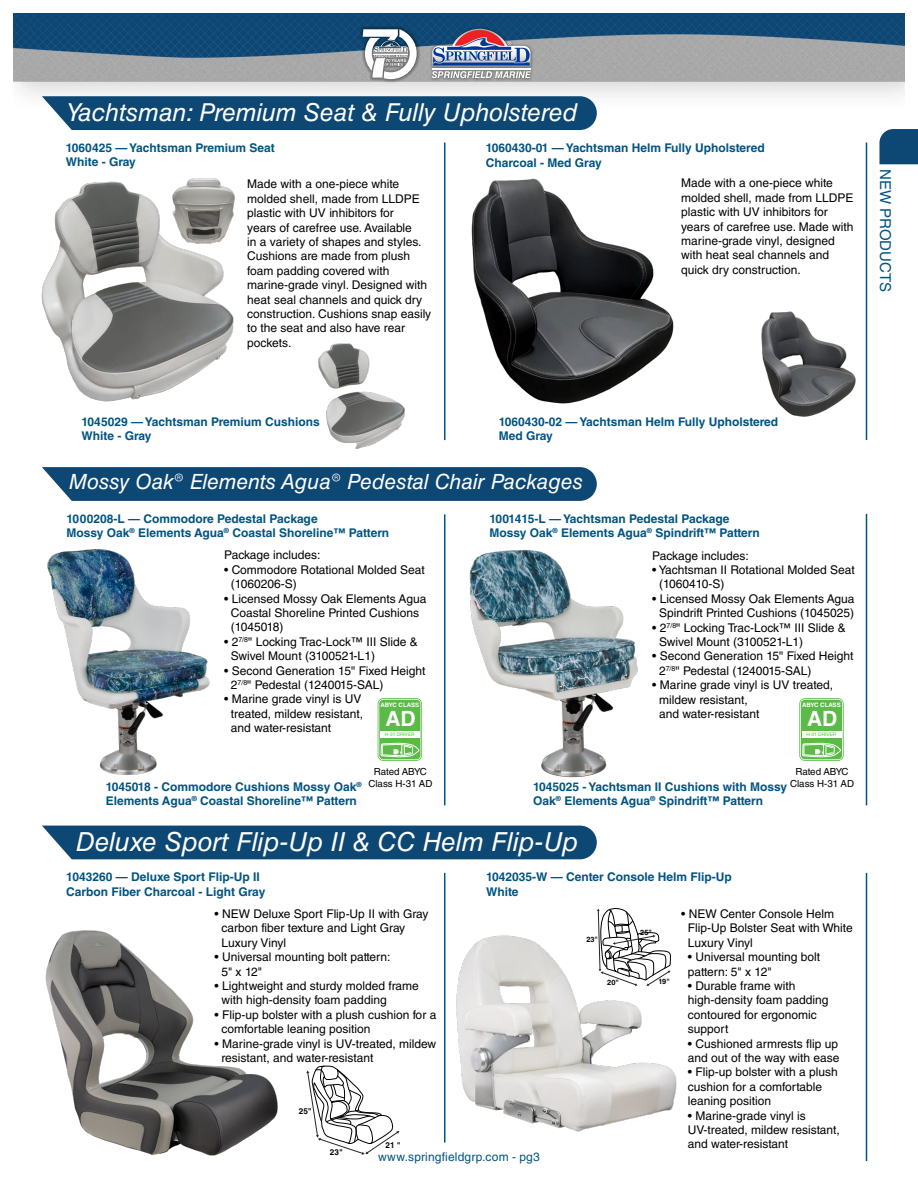
<style>
.page{position:relative;width:918px;height:1188px;background:#fff}
.page>*{position:absolute;margin:0;border:0;box-sizing:border-box;transform-origin:0 0}
.t1{font:italic 26.25px "Helvetica LT Std";color:#fff}
.t2{font:italic 24.75px "Helvetica LT Std";color:#fff}
.t3{font:italic 21px "Helvetica LT Std";color:#fff}
.t4{font:700 21px "Helvetica LT Std";color:#fff}
.t5{font:15px "Helvetica LT Std";color:#005482}
.t6{font:12px/14.4px "Helvetica LT Std";color:#000}
.t7{font:700 12px/14.4px "Helvetica LT Std";color:#005482}
.t8{font:12px "Helvetica LT Std";letter-spacing:.015em;color:#005482}
.t9{font:9.75px/11.7px "Helvetica LT Std";color:#000;text-align:center}
.t10{font:700 8.1px "Helvetica LT Std";color:#000}
.t11{font:700 7.35px "Helvetica LT Std";color:#000}
.t12{font:700 6.15px "Helvetica LT Std";color:#fff}
.t13{font:4.8px "Helvetica LT Std";color:#5bba48}
.s1{font-family:"Helvetica"}
</style>
<div class="page">
<img style="left:14px;top:14px;width:890px;height:137px">
<img style="left:41px;top:181px;width:193px;height:221px">
<img style="left:456px;top:935px;width:221px;height:197px">
<img style="left:45px;top:930px;width:233px;height:226px">
<svg style="left:306px;top:1066px;width:93px;height:89px"></svg>
<svg style="left:597px;top:908px;width:74px;height:78px"></svg>
<img style="left:47px;top:549px;width:163px;height:226px">
<img style="left:469px;top:550px;width:169px;height:228px">
<img style="left:761px;top:311px;width:95px;height:106px">
<img style="left:471px;top:178px;width:203px;height:226px">
<img style="left:172px;top:178px;width:63px;height:69px">
<img style="left:318px;top:343px;width:87px;height:106px">
<div style="left:429px;top:26px;width:105px;height:55px;background:#000;opacity:.5"></div>
<svg style="left:432px;top:29px;width:99px;height:49px;background:#8488a4"></svg>
<div style="left:359px;top:26px;width:61px;height:57px;background:#000;opacity:.75"></div>
<svg style="left:363px;top:29px;width:54px;height:50px"></svg>
<hr style="left:374px;top:54px;width:34px;height:1px;background:#fff">
<hr style="left:444px;top:142px;width:1px;height:298px;background:#005482">
<hr style="left:444px;top:514px;width:1px;height:291px;background:#005482">
<hr style="left:866px;top:514px;width:1px;height:291px;background:#005482">
<hr style="left:444px;top:873px;width:1px;height:270px;background:#005482">
<hr style="left:866px;top:873px;width:1px;height:288px;background:#005482">
<hr style="left:866px;top:142px;width:1px;height:298px;background:#005482">
<svg style="left:378px;top:698px;width:44px;height:63px"></svg>
<svg style="left:378px;top:699px;width:43px;height:62px;background:#74c464"></svg>
<div style="left:380px;top:731px;width:40px;height:7px;background:#fff"></div>
<svg style="left:799px;top:698px;width:45px;height:63px"></svg>
<svg style="left:800px;top:699px;width:43px;height:62px;background:#75c565"></svg>
<div style="left:802px;top:731px;width:39px;height:7px;background:#fff"></div>
<svg style="left:42px;top:467px;width:555px;height:34px;background:#164e79"></svg>
<div style="left:42px;top:826px;width:555px;height:33px;background:#0d4774"></div>
<div style="left:42px;top:96px;width:555px;height:34px;background:#0d4774"></div>
<svg style="left:879px;top:129px;width:38px;height:35px"></svg>
<h2 class="t2" style="left:67px;top:98px;width:513px">Yachtsman: Premium Seat &amp; Fully Upholstered</h2>
<p class="t7" style="left:66px;top:140px;width:210px">1060425 — Yachtsman Premium Seat<br>White - Gray</p>
<p class="t6" style="left:247px;top:177px;width:185px">Made with a one-piece white molded shell, made from LLDPE plastic with UV inhibitors for<br>years of carefree use. Available<br>in a variety of shapes and styles.<br>Cushions are made from plush foam padding covered with marine-grade vinyl. Designed with heat seal channels and quick dry construction. Cushions snap easily to the seat and also have rear pockets.</p>
<p class="t7" style="left:486px;top:141px;width:280px">1060430-01 — Yachtsman Helm Fully Upholstered<br>Charcoal - Med Gray</p>
<p class="t6" style="left:681px;top:176px;width:174px">Made with a one-piece white molded shell, made from LLDPE plastic with UV inhibitors for years of carefree use. Made with marine-grade vinyl, designed with heat seal channels and quick dry construction.</p>
<p class="t5" style="left:894px;top:169px;width:125px;rotate:90deg">NEW PRODUCTS</p>
<p class="t7" style="left:82px;top:414px;width:240px">1045029 — Yachtsman Premium Cushions<br>White - Gray</p>
<p class="t7" style="left:499px;top:414px;width:281px">1060430-02 — Yachtsman Helm Fully Upholstered<br>Med Gray</p>
<h3 class="t3" style="left:69px;top:470px;width:516px">Mossy Oak® Elements Agua® Pedestal Chair Packages</h3>
<p class="t7" style="left:67px;top:511px;width:324px">1000208-L — Commodore Pedestal Package<br>Mossy Oak<sup>®</sup> Elements Agua<sup>®</sup> Coastal Shoreline™ Pattern</p>
<p class="t7" style="left:489px;top:511px;width:272px">1001415-L — Yachtsman Pedestal Package<br>Mossy Oak<sup>®</sup> Elements Agua<sup>®</sup> Spindrift™ Pattern</p>
<p class="t6" style="left:224px;top:548px;width:98px">Package includes:</p>
<p class="t6" style="left:231px;top:562px;width:196px;text-indent:-7px">• Commodore Rotational Molded Seat (1060206-S)</p>
<p class="t6" style="left:231px;top:591px;width:197px;text-indent:-7px">• Licensed Mossy Oak Elements Agua<br>Coastal Shoreline Printed Cushions (1045018)</p>
<p class="t6" style="left:231px;top:634px;width:188px;text-indent:-7px">• 2<sup>7/8</sup><span class="s1">"</span> Locking Trac-Lock™ III Slide &amp;<br>Swivel Mount (3100521-L1)</p>
<p class="t6" style="left:231px;top:663px;width:196px;text-indent:-7px">• Second Generation 15<span class="s1">"</span> Fixed Height<br>2<sup>7/8</sup><span class="s1">"</span> Pedestal (1240015-SAL)</p>
<p class="t6" style="left:231px;top:692px;width:134px;text-indent:-7px">• Marine grade vinyl is UV treated, mildew resistant, and water-resistant</p>
<p class="t12" style="left:381px;top:701px;width:40px">ABYC CLASS</p>
<h3 class="t4" style="left:385px;top:705px;width:32px">AD</h3>
<p class="t13" style="left:385px;top:732px;width:31px">H-31 DRIVER</p>
<p class="t6" style="left:652px;top:548px;width:98px">Package includes:</p>
<p class="t6" style="left:659px;top:563px;width:197px;text-indent:-7px">• Yachtsman II Rotational Molded Seat (1060410-S)</p>
<p class="t6" style="left:652px;top:591px;width:204px;text-align:center">• Licensed Mossy Oak Elements Agua<br>Spindrift Printed Cushions (1045025)</p>
<p class="t6" style="left:659px;top:620px;width:188px;text-indent:-7px">• 2<sup>7/8</sup><span class="s1">"</span> Locking Trac-Lock™ III Slide &amp;<br>Swivel Mount (3100521-L1)</p>
<p class="t6" style="left:659px;top:649px;width:196px;text-indent:-7px">• Second Generation 15<span class="s1">"</span> Fixed Height<br>2<sup>7/8</sup><span class="s1">"</span> Pedestal (1240015-SAL)</p>
<p class="t6" style="left:659px;top:678px;width:176px;text-indent:-7px">• Marine grade vinyl is UV treated, mildew resistant,<br>and water-resistant</p>
<p class="t12" style="left:802px;top:701px;width:40px">ABYC CLASS</p>
<h3 class="t4" style="left:807px;top:705px;width:32px">AD</h3>
<p class="t13" style="left:807px;top:732px;width:31px">H-31 DRIVER</p>
<p class="t9" style="left:368px;top:766px;width:65px">Rated ABYC<br>Class H-31 AD</p>
<p class="t9" style="left:790px;top:766px;width:65px">Rated ABYC<br>Class H-31 AD</p>
<p class="t7" style="left:106px;top:779px;width:257px">1045018 - Commodore Cushions Mossy Oak<sup>®<br></sup>Elements Agua<sup>®</sup> Coastal Shoreline™ Pattern</p>
<p class="t7" style="left:533px;top:779px;width:255px">1045025 - Yachtsman II Cushions with Mossy<br>Oak<sup>®</sup> Elements Agua<sup>®</sup> Spindrift™ Pattern</p>
<h1 class="t1" style="left:76px;top:827px;width:504px">Deluxe Sport Flip-Up II &amp; CC Helm Flip-Up</h1>
<p class="t7" style="left:66px;top:870px;width:201px">1043260 — Deluxe Sport Flip-Up II<br>Carbon Fiber Charcoal - Light Gray</p>
<p class="t7" style="left:486px;top:870px;width:247px">1042035-W — Center Console Helm Flip-Up<br>White</p>
<p class="t6" style="left:221px;top:907px;width:209px;text-indent:-7px">• NEW Deluxe Sport Flip-Up II with Gray carbon fiber texture and Light Gray<br>Luxury Vinyl</p>
<p class="t6" style="left:221px;top:950px;width:171px;text-indent:-7px">• Universal mounting bolt pattern:<br>5" x 12"</p>
<p class="t6" style="left:221px;top:979px;width:199px;text-indent:-7px">• Lightweight and sturdy molded frame with high-density foam padding</p>
<p class="t6" style="left:221px;top:1007px;width:216px;text-indent:-7px">• Flip-up bolster with a plush cushion for a comfortable leaning position</p>
<p class="t6" style="left:221px;top:1036px;width:216px;text-indent:-7px">• Marine-grade vinyl is UV-treated, mildew resistant, and water-resistant</p>
<p class="t10" style="left:299px;top:1106px;width:14px">25"</p>
<p class="t10" style="left:330px;top:1147px;width:14px">23"</p>
<p class="t10" style="left:385px;top:1140px;width:17px">21 "</p>
<p class="t8" style="left:378px;top:1150px;width:163px">www.springfieldgrp.com - pg3</p>
<p class="t11" style="left:586px;top:935px;width:13px">23"</p>
<p class="t11" style="left:607px;top:978px;width:13px">20"</p>
<p class="t11" style="left:640px;top:928px;width:13px">25"</p>
<p class="t11" style="left:658px;top:977px;width:13px">19"</p>
<p class="t6" style="left:688px;top:907px;width:166px;text-indent:-7px">• NEW Center Console Helm<br>Flip-Up Bolster Seat with White<br>Luxury Vinyl</p>
<p class="t6" style="left:688px;top:950px;width:134px">• Universal mounting bolt pattern: 5" x 12"</p>
<p class="t6" style="left:688px;top:979px;width:142px">• Durable frame with high-density foam padding contoured for ergonomic support</p>
<p class="t6" style="left:688px;top:1036px;width:153px">• Cushioned armrests flip up and out of the way with ease</p>
<p class="t6" style="left:688px;top:1065px;width:152px">• Flip-up bolster with a plush cushion for a comfortable leaning position</p>
<p class="t6" style="left:688px;top:1108px;width:154px">• Marine-grade vinyl is<br>UV-treated, mildew resistant, and water-resistant</p>
</div>
